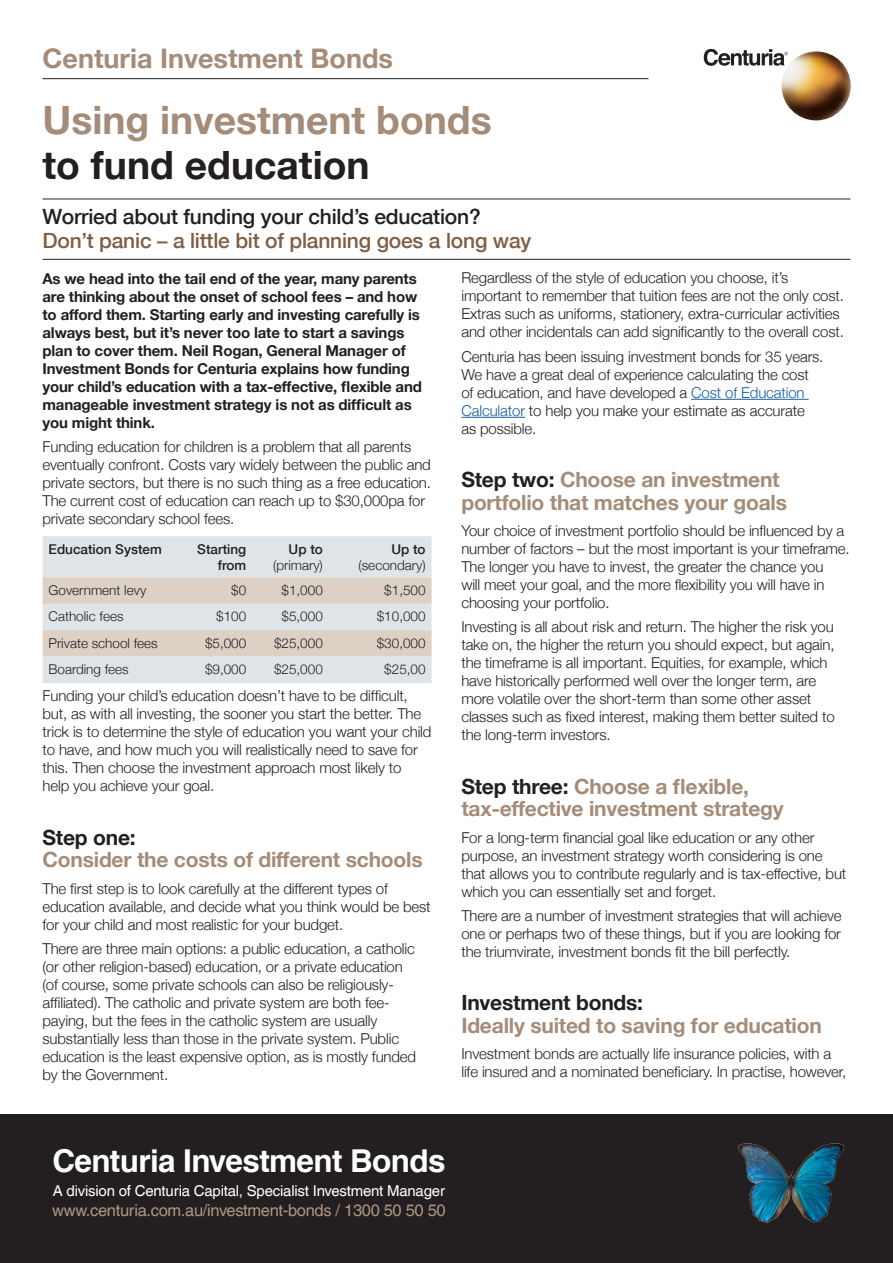
<style>
.page{position:relative;width:893px;height:1263px;background:#fff}
.page>*{position:absolute;margin:0;border:0;box-sizing:border-box;transform-origin:0 0}
.t1{font:700 39px "Helvetica Neue";color:#a58c78}
.t2{font:700 39px "Helvetica Neue";color:#231f20}
.t3{font:700 31.5px "Helvetica LT Com";letter-spacing:-.02em;color:#fff}
.t4{font:700 27px "Helvetica Neue";color:#a58c78}
.t5{font:700 21px/22.5px "Helvetica Neue";letter-spacing:-.01em;color:#a58c78}
.t6{font:500 21px "Helvetica Neue";letter-spacing:-.01em;color:#7f5e43}
.t7{font:500 21px "Helvetica Neue";letter-spacing:-.01em;color:#231f20}
.t8{font:700 21px "Helvetica Neue";letter-spacing:-.01em;color:#231f20}
.t9{font:16.5px "Helvetica LT Com";letter-spacing:-.02em;color:#ad9683}
.t10{font:300 15px/18px "Helvetica Neue";letter-spacing:-.01em;color:#231f20}
.t11{font:700 15px/18px "Helvetica Neue";letter-spacing:-.01em;color:#231f20}
.t12{font:15px "Helvetica LT Com";letter-spacing:-.015em;color:#fff}
.t13{font:300 13.5px "Helvetica Neue";color:#231f20}
.t14{font:500 13.5px/16.2px "Helvetica Neue";color:#231f20;text-align:right}
.s1{color:#175d9e}
.s2{color:#231f20}
</style>
<div class="page">
<div style="left:0;top:1114px;width:893px;height:149px;background:#231f20"></div>
<img style="left:738px;top:1143px;width:107px;height:80px">
<hr style="left:43px;top:199px;width:807px;height:1px;background:#231f20">
<svg style="left:704px;top:49px;width:84px;height:17px"></svg>
<img style="left:781px;top:51px;width:70px;height:69px;border-radius:35px">
<hr style="left:43px;top:259px;width:807px;height:1px;background:#231f20">
<hr style="left:43px;top:78px;width:605px;height:1px;background:#231f20">
<div style="left:43px;top:536px;width:389px;height:147px;background:#dfe4e8"></div>
<svg style="left:43px;top:577px;width:389px;height:79px"></svg>
<hr style="left:691px;top:399px;width:118px;height:1px;background:#175d9e">
<hr style="left:461px;top:417px;width:64px;height:1px;background:#175d9e">
<h3 class="t4" style="left:43px;top:37px;width:352px">Centuria Investment Bonds</h3>
<h1 class="t1" style="left:43px;top:90px;width:451px">Using investment bonds</h1>
<h1 class="t2" style="left:43px;top:135px;width:329px">to fund education</h1>
<h3 class="t7" style="left:43px;top:200px;width:440px">Worried about funding your child’s education?</h3>
<h3 class="t6" style="left:43px;top:224px;width:490px">Don’t panic – a little bit of planning goes a long way</h3>
<p class="t11" style="left:43px;top:270px;width:381px">As we head into the tail end of the year, many parents are thinking about the onset of school fees – and how to afford them. Starting early and investing carefully is always best, but it’s never too late to start a savings plan to cover them. Neil Rogan, General Manager of Investment Bonds for Centuria explains how funding your child’s education with a tax-effective, flexible and manageable investment strategy is not as difficult as you might think.</p>
<p class="t10" style="left:43px;top:437px;width:390px">Funding education for children is a problem that all parents eventually confront. Costs vary widely between the public and private sectors, but there is no such thing as a free education.<br>The current cost of education can reach up to $30,000pa for private secondary school fees.</p>
<p class="t14" style="left:49px;top:540px;width:115px">Education System</p>
<p class="t14" style="left:197px;top:540px;width:51px">Starting from</p>
<p class="t14" style="left:289px;top:540px;width:36px">Up to</p>
<p class="t14" style="left:391px;top:540px;width:36px">Up to</p>
<p class="t13" style="left:359px;top:554px;width:69px">(secondary)</p>
<p class="t13" style="left:273px;top:554px;width:51px">(primary)</p>
<p class="t13" style="left:49px;top:579px;width:99px">Government levy</p>
<p class="t13" style="left:231px;top:579px;width:17px">$0</p>
<p class="t13" style="left:282px;top:579px;width:43px">$1,000</p>
<p class="t13" style="left:384px;top:579px;width:43px">$1,500</p>
<p class="t13" style="left:49px;top:606px;width:77px">Catholic fees</p>
<p class="t13" style="left:216px;top:606px;width:32px">$100</p>
<p class="t13" style="left:282px;top:606px;width:43px">$5,000</p>
<p class="t13" style="left:377px;top:606px;width:50px">$10,000</p>
<p class="t13" style="left:49px;top:632px;width:111px">Private school fees</p>
<p class="t13" style="left:205px;top:632px;width:43px">$5,000</p>
<p class="t13" style="left:274px;top:632px;width:50px">$25,000</p>
<p class="t13" style="left:377px;top:632px;width:50px">$30,000</p>
<p class="t13" style="left:49px;top:658px;width:82px">Boarding fees</p>
<p class="t13" style="left:205px;top:658px;width:43px">$9,000</p>
<p class="t13" style="left:274px;top:658px;width:50px">$25,000</p>
<p class="t13" style="left:384px;top:658px;width:43px">$25,00</p>
<p class="t10" style="left:43px;top:686px;width:390px">Funding your child’s education doesn’t have to be difficult, but, as with all investing, the sooner you start the better. The trick is to determine the style of education you want your child to have, and how much you will realistically need to save for this. Then choose the investment approach most likely to help you achieve your goal.</p>
<h3 class="t8" style="left:43px;top:821px;width:95px">Step one:</h3>
<h3 class="t5" style="left:43px;top:849px;width:382px">Consider the costs of different schools</h3>
<p class="t10" style="left:43px;top:878px;width:390px">The first step is to look carefully at the different types of education available, and decide what you think would be best for your child and most realistic for your budget.</p>
<p class="t10" style="left:43px;top:939px;width:375px">There are three main options: a public education, a catholic (or other religion-based) education, or a private education (of course, some private schools can also be religiously&shy;affiliated). The catholic and private system are both fee&shy;paying, but the fees in the catholic system are usually substantially less than those in the private system. Public education is the least expensive option, as is mostly funded by the Government.</p>
<p class="t10" style="left:461px;top:268px;width:384px">Regardless of the style of education you choose, it’s important to remember that tuition fees are not the only cost.<br>Extras such as uniforms, stationery, extra-curricular activities and other incidentals can add significantly to the overall cost.</p>
<p class="t10" style="left:461px;top:347px;width:364px">Centuria has been issuing investment bonds for 35 years.<br>We have a great deal of experience calculating the cost of education, and have developed a <span class="s1">Cost of Education Calculator</span> to help you make your estimate as accurate<br>as possible.</p>
<h3 class="t5" style="left:461px;top:469px;width:327px"><span class="s2">Step two:</span> Choose an investment portfolio that matches your goals</h3>
<p class="t10" style="left:461px;top:521px;width:390px">Your choice of investment portfolio should be influenced by a number of factors – but the most important is your timeframe.<br>The longer you have to invest, the greater the chance you<br>will meet your goal, and the more flexibility you will have in choosing your portfolio.</p>
<p class="t10" style="left:461px;top:617px;width:375px">Investing is all about risk and return. The higher the risk you take on, the higher the return you should expect, but again, the timeframe is all important. Equities, for example, which have historically performed well over the longer term, are more volatile over the short-term than some other asset classes such as fixed interest, making them better suited to the long-term investors.</p>
<h3 class="t5" style="left:461px;top:775px;width:324px"><span class="s2">Step three:</span> Choose a flexible, tax-effective investment strategy</h3>
<p class="t10" style="left:461px;top:827px;width:386px">For a long-term financial goal like education or any other purpose, an investment strategy worth considering is one that allows you to contribute regularly and is tax-effective, but which you can essentially set and forget.</p>
<p class="t10" style="left:461px;top:906px;width:382px;text-align:justify">There are a number of investment strategies that will achieve one or perhaps two of these things, but if you are looking for the triumvirate, investment bonds fit the bill perfectly.</p>
<h3 class="t8" style="left:461px;top:986px;width:183px">Investment bonds:</h3>
<h3 class="t5" style="left:461px;top:1015px;width:362px">Ideally suited to saving for education</h3>
<p class="t10" style="left:461px;top:1044px;width:386px">Investment bonds are actually life insurance policies, with a life insured and a nominated beneficiary. In practise, however,</p>
<h2 class="t3" style="left:52px;top:1142px;width:395px">Centuria Investment Bonds</h2>
<p class="t12" style="left:53px;top:1182px;width:394px">A division of Centuria Capital, Specialist Investment Manager</p>
<p class="t9" style="left:52px;top:1200px;width:395px">www.centuria.com.au/investment-bonds / 1300 50 50 50</p>
</div>
